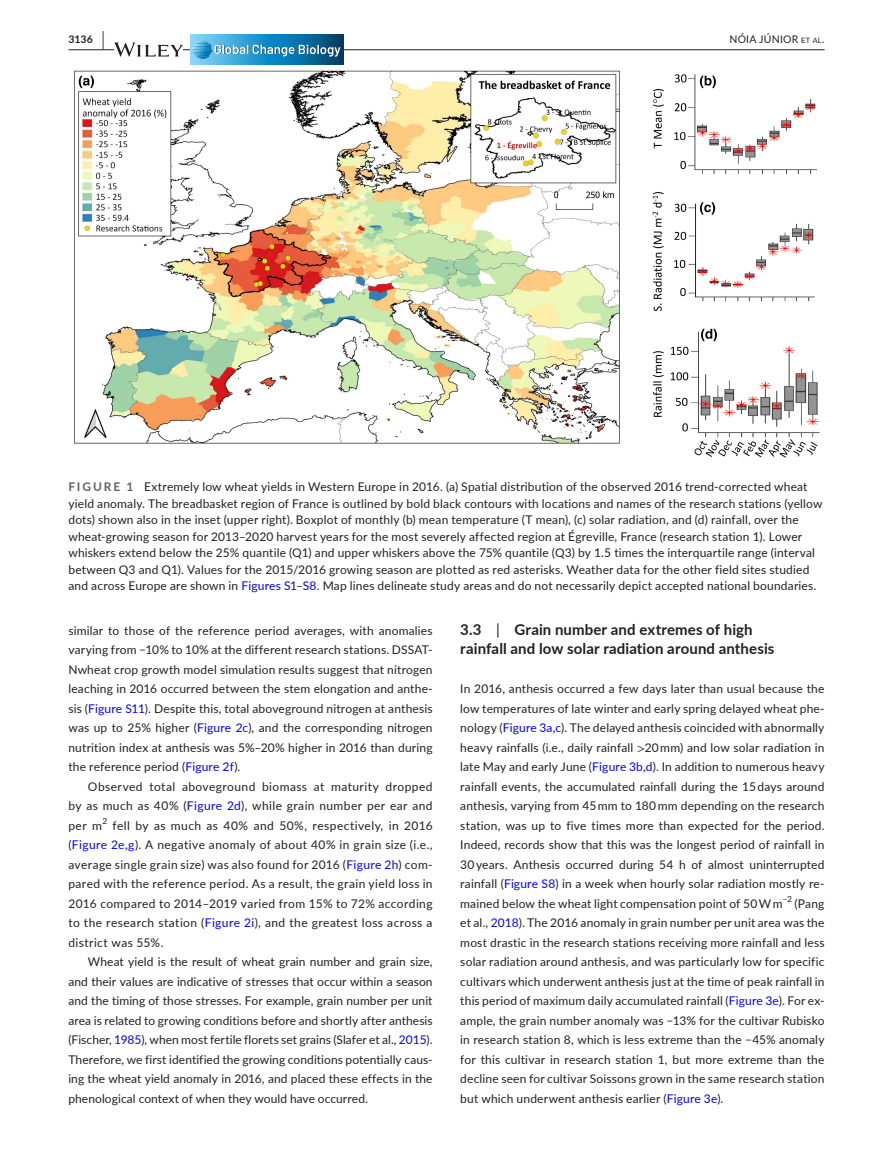
<style>
.page{position:relative;width:893px;height:1174px;background:#fff}
.page>*{position:absolute;margin:0;border:0;box-sizing:border-box;transform-origin:0 0}
.t1{font:700 15px/19.5px "Lato";letter-spacing:.01em;color:#231f20}
.t2{font:12px/19.5px "Lato";letter-spacing:.015em;color:#231f20;text-align:justify}
.t3{font:10.5px "Lato";letter-spacing:.02em;color:#231f20}
.t4{font:700 10.5px "Lato";color:#231f20}
.s1{font-size:19.5px}
.s2{font-size:7.35px}
.s3{font-weight:700;color:#636366}
.s4{color:#00f}
.s5{font-weight:400}
.s6{font-family:"STIX"}
</style>
<div class="page">
<hr style="left:68px;top:49px;width:756px;height:1px;background:#231f20">
<svg style="left:114px;top:42px;width:69px;height:15px"></svg>
<svg style="left:191px;top:64px;width:153px;height:1px"></svg>
<svg style="left:191px;top:35px;width:153px;height:29px;background:#298aba"></svg>
<svg style="left:192px;top:40px;width:149px;height:19px;background:#4799c2"></svg>
<img style="left:74px;top:70px;width:746px;height:388px">
<p class="t4" style="left:68px;top:31px;width:37px">3136 <span class="s1">|</span></p>
<p class="t3" style="left:729px;top:31px;width:97px">NÓIA JÚNIOR <span class="s2">et al</span>.</p>
<p class="t2" style="left:68px;top:478px;width:756px;line-height:16.5px;text-align:left"><span class="s3">FIGURE 1</span> Extremely low wheat yields in Western Europe in 2016. (a) Spatial distribution of the observed 2016 trend-corrected wheat yield anomaly. The breadbasket region of France is outlined by bold black contours with locations and names of the research stations (yellow dots) shown also in the inset (upper right). Boxplot of monthly (b) mean temperature (T mean), (c) solar radiation, and (d) rainfall, over the wheat-growing season for 2013–2020 harvest years for the most severely affected region at Égreville, France (research station 1). Lower whiskers extend below the 25% quantile (Q1) and upper whiskers above the 75% quantile (Q3) by 1.5 times the interquartile range (interval between Q3 and Q1). Values for the 2015/2016 growing season are plotted as red asterisks. Weather data for the other field sites studied and across Europe are shown in <span class="s4">Figures S1</span>–<span class="s4">S8</span>. Map lines delineate study areas and do not necessarily depict accepted national boundaries.</p>
<p class="t2" style="left:68px;top:620px;width:366px">similar to those of the reference period averages, with anomalies varying from −10% to 10% at the different research stations. DSSAT-Nwheat crop growth model simulation results suggest that nitrogen leaching in 2016 occurred between the stem elongation and anthe&shy;sis (<span class="s4">Figure S11</span>). Despite this, total aboveground nitrogen at anthesis was up to 25% higher (<span class="s4">Figure 2c</span>), and the corresponding nitrogen nutrition index at anthesis was 5%–20% higher in 2016 than during the reference period (<span class="s4">Figure 2f</span>).</p>
<p class="t2" style="left:68px;top:776px;width:366px;text-indent:20px">Observed total aboveground biomass at maturity dropped by as much as 40% (<span class="s4">Figure 2d</span>), while grain number per ear and per m<sup>2</sup> fell by as much as 40% and 50%, respectively, in 2016 (<span class="s4">Figure 2e,g</span>). A negative anomaly of about 40% in grain size (i.e., average single grain size) was also found for 2016 (<span class="s4">Figure 2h</span>) com&shy;pared with the reference period. As a result, the grain yield loss in 2016 compared to 2014–2019 varied from 15% to 72% according to the research station (<span class="s4">Figure 2i</span>), and the greatest loss across a district was 55%.</p>
<p class="t2" style="left:68px;top:951px;width:366px;text-indent:20px">Wheat yield is the result of wheat grain number and grain size, and their values are indicative of stresses that occur within a season and the timing of those stresses. For example, grain number per unit area is related to growing conditions before and shortly after anthesis (Fischer, <span class="s4">1985</span>), when most fertile florets set grains (Slafer et al., <span class="s4">2015</span>).<br>Therefore, we first identified the growing conditions potentially caus&shy;ing the wheat yield anomaly in 2016, and placed these effects in the phenological context of when they would have occurred.</p>
<p class="t1" style="left:460px;top:619px;width:316px">3.3 <span class="s5">|</span> Grain number and extremes of high rainfall and low solar radiation around anthesis</p>
<p class="t2" style="left:460px;top:678px;width:366px">In 2016, anthesis occurred a few days later than usual because the low temperatures of late winter and early spring delayed wheat phe&shy;nology (<span class="s4">Figure 3a,c</span>). The delayed anthesis coincided with abnormally heavy rainfalls (i.e., daily rainfall <span class="s6">&gt;</span>20 mm) and low solar radiation in late May and early June (<span class="s4">Figure 3b,d</span>). In addition to numerous heavy rainfall events, the accumulated rainfall during the 15 days around anthesis, varying from 45 mm to 180 mm depending on the research station, was up to five times more than expected for the period.<br>Indeed, records show that this was the longest period of rainfall in 30 years. Anthesis occurred during 54 h of almost uninterrupted rainfall (<span class="s4">Figure S8</span>) in a week when hourly solar radiation mostly re&shy;mained below the wheat light compensation point of 50 W m<sup>−2</sup> (Pang et al., <span class="s4">2018</span>). The 2016 anomaly in grain number per unit area was the most drastic in the research stations receiving more rainfall and less solar radiation around anthesis, and was particularly low for specific cultivars which underwent anthesis just at the time of peak rainfall in this period of maximum daily accumulated rainfall (<span class="s4">Figure 3e</span>). For ex&shy;ample, the grain number anomaly was −13% for the cultivar Rubisko in research station 8, which is less extreme than the −45% anomaly for this cultivar in research station 1, but more extreme than the decline seen for cultivar Soissons grown in the same research station but which underwent anthesis earlier (<span class="s4">Figure 3e</span>).</p>
</div>
